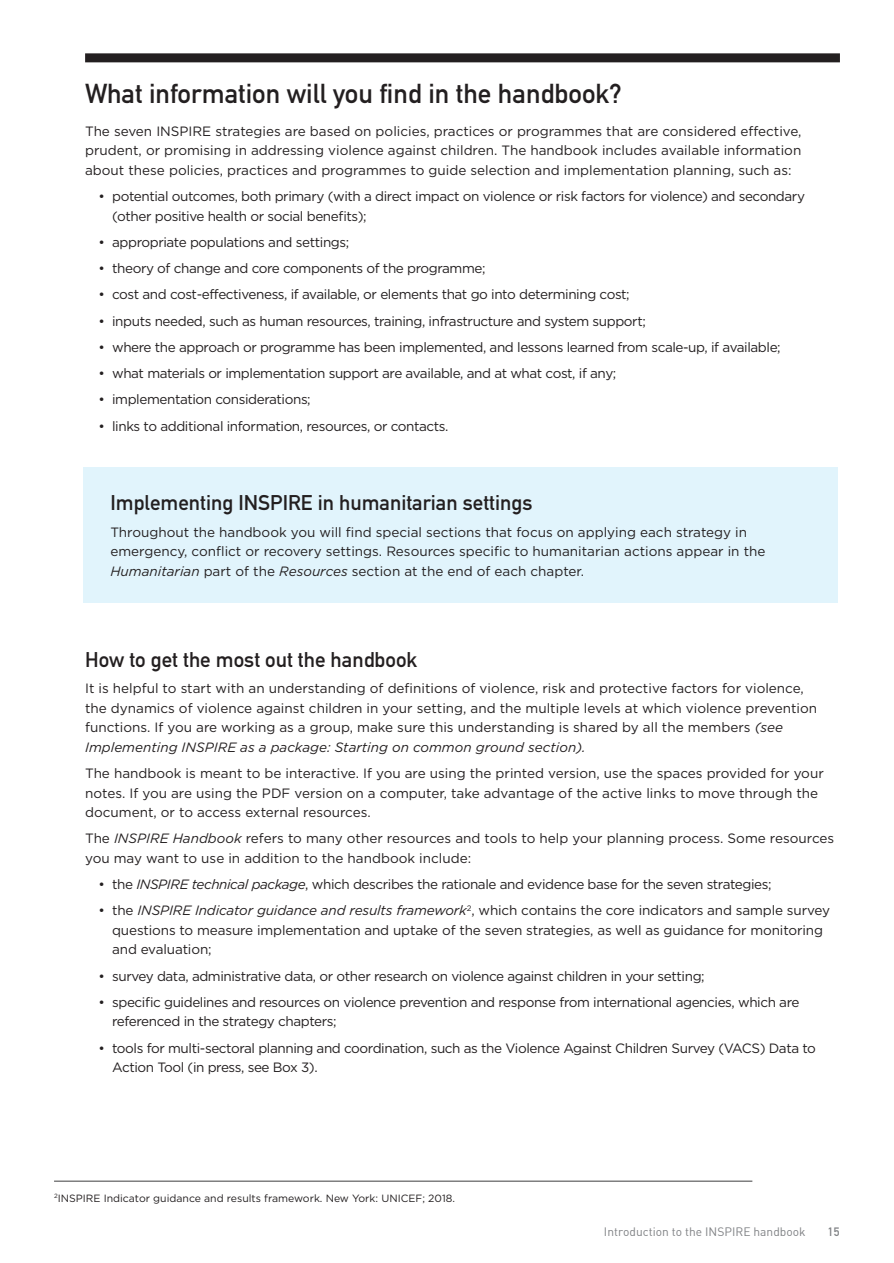
<style>
.page{position:relative;width:894px;height:1263px;background:#fff}
.page>*{position:absolute;margin:0;border:0;box-sizing:border-box;transform-origin:0 0}
.t1{font:700 27px "DIN Alternate";color:#231f20}
.t2{font:700 21px "DIN Alternate";color:#231f20}
.Body_Copy{font:13.5px/19.5px "Gotham HTF";letter-spacing:-.03em;color:#231f20}
.Body_Copy-2{font:13.5px/19.5px "Gotham HTF";color:#231f20}
.Body_Copy-3{font:13.5px/19.5px "Gotham HTF";letter-spacing:-.01em;color:#231f20}
.t3{font:12px "DIN Alternate";color:#808285}
.t4{font:700 12px "DIN Alternate";color:#808285}
.Foot_Notes{font:10.5px "Gotham HTF";color:#231f20}
.s1{font-style:italic}
</style>
<div class="page">
<div style="left:85px;top:53px;width:754px;height:9px;background:#231f20"></div>
<div style="left:83px;top:467px;width:754px;height:135px;background:#e1f4fc"></div>
<hr style="left:54px;top:1180px;width:698px;height:1px;background:#3e3e3f">
<h3 class="t1" style="left:85px;top:73px;width:538px">What information will you find in the handbook?</h3>
<p class="Body_Copy" style="left:85px;top:121px;width:717px;text-align:justify">The seven INSPIRE strategies are based on policies, practices or programmes that are considered effective, prudent, or promising in addressing violence against children. The handbook includes available information about these policies, practices and programmes to guide selection and implementation planning, such as:</p>
<p class="Body_Copy" style="left:112px;top:186px;width:694px;text-indent:-14px">• potential outcomes, both primary (with a direct impact on violence or risk factors for violence) and secondary (other positive health or social benefits);</p>
<p class="Body_Copy" style="left:99px;top:232px;width:252px">• appropriate populations and settings;</p>
<p class="Body_Copy" style="left:99px;top:258px;width:388px">• theory of change and core components of the programme;</p>
<p class="Body_Copy" style="left:99px;top:285px;width:532px">• cost and cost-effectiveness, if available, or elements that go into determining cost;</p>
<p class="Body_Copy" style="left:99px;top:311px;width:548px">• inputs needed, such as human resources, training, infrastructure and system support;</p>
<p class="Body_Copy" style="left:99px;top:337px;width:683px">• where the approach or programme has been implemented, and lessons learned from scale-up, if available;</p>
<p class="Body_Copy" style="left:99px;top:363px;width:519px">• what materials or implementation support are available, and at what cost, if any;</p>
<p class="Body_Copy" style="left:99px;top:390px;width:213px">• implementation considerations;</p>
<p class="Body_Copy" style="left:99px;top:416px;width:351px">• links to additional information, resources, or contacts.</p>
<h4 class="t2" style="left:110px;top:487px;width:423px">Implementing INSPIRE in humanitarian settings</h4>
<p class="Body_Copy-2" style="left:110px;top:522px;width:656px">Throughout the handbook you will find special sections that focus on applying each strategy in emergency, conflict or recovery settings. Resources specific to humanitarian actions appear in the<br><span class="s1">Humanitarian</span> part of the <span class="s1">Resources</span> section at the end of each chapter.</p>
<h4 class="t2" style="left:85px;top:643px;width:334px">How to get the most out the handbook</h4>
<p class="Body_Copy-2" style="left:85px;top:678px;width:733px">It is helpful to start with an understanding of definitions of violence, risk and protective factors for violence, the dynamics of violence against children in your setting, and the multiple levels at which violence prevention functions. If you are working as a group, make sure this understanding is shared by all the members <span class="s1">(see Implementing INSPIRE as a package: Starting on common ground section).</span></p>
<p class="Body_Copy-2" style="left:85px;top:763px;width:740px">The handbook is meant to be interactive. If you are using the printed version, use the spaces provided for your notes. If you are using the PDF version on a computer, take advantage of the active links to move through the document, or to access external resources.</p>
<p class="Body_Copy-2" style="left:85px;top:828px;width:750px">The <span class="s1">INSPIRE Handbook</span> refers to many other resources and tools to help your planning process. Some resources you may want to use in addition to the handbook include:</p>
<p class="Body_Copy" style="left:99px;top:874px;width:674px">• the <span class="s1">INSPIRE technical package</span>, which describes the rationale and evidence base for the seven strategies;</p>
<p class="Body_Copy-3" style="left:112px;top:900px;width:719px;text-indent:-14px">• the <span class="s1">INSPIRE Indicator guidance and results framework</span><sup>2</sup>, which contains the core indicators and sample survey questions to measure implementation and uptake of the seven strategies, as well as guidance for monitoring and evaluation;</p>
<p class="Body_Copy" style="left:99px;top:966px;width:607px">• survey data, administrative data, or other research on violence against children in your setting;</p>
<p class="Body_Copy" style="left:112px;top:992px;width:688px;text-indent:-14px">• specific guidelines and resources on violence prevention and response from international agencies, which are referenced in the strategy chapters;</p>
<p class="Body_Copy" style="left:112px;top:1038px;width:705px;text-indent:-14px">• tools for multi-sectoral planning and coordination, such as the Violence Against Children Survey (VACS) Data to<br>Action Tool (in press, see Box 3).</p>
<p class="Foot_Notes" style="left:54px;top:1192px;width:402px"><sup>2</sup>INSPIRE Indicator guidance and results framework. New York: UNICEF; 2018.</p>
<p class="t3" style="left:603px;top:1223px;width:203px">Introduction to the INSPIRE handbook</p>
<p class="t4" style="left:827px;top:1222px;width:13px">15</p>
</div>
